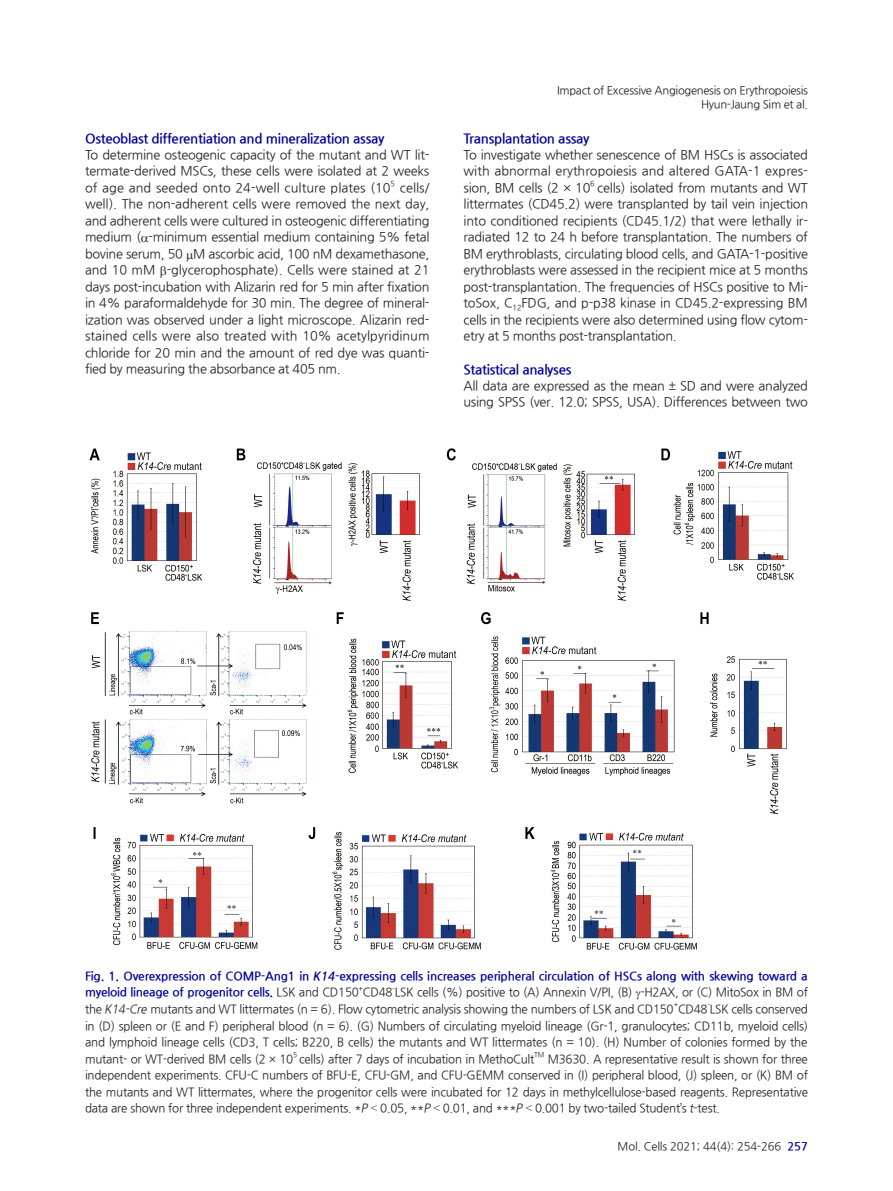
<style>
.page{position:relative;width:893px;height:1191px;background:#fff}
.page>*{position:absolute;margin:0;border:0;box-sizing:border-box;transform-origin:0 0}
.t1{font:700 13.5px "Nanum Gothic";letter-spacing:-.025em;color:#00009a}
.t2{font:12.75px/16.5px "Nanum Gothic";letter-spacing:-.025em;color:#231f20;text-align:justify}
.t3{font:12px/16.5px "Nanum Gothic";letter-spacing:-.02em;color:#231f20;text-align:justify}
.t4{font:700 12px/16.5px "Nanum Gothic";letter-spacing:-.015em;color:#00009a}
.t5{font:11.25px/13.5px "Nanum Gothic";letter-spacing:-.025em;color:#231f20;text-align:right}
.t6{font:7.5px "Nanum Gothic";color:#231f20}
.t7{font:7.05px "Nanum Gothic";color:#231f20}
.s1{font-style:italic}
.s2{font-weight:400;color:#231f20}
.s3{font-family:"Times New Roman"}
.s4{font-weight:700;color:#00009a}
</style>
<div class="page">
<img style="left:89px;top:448px;width:705px;height:502px">
<p class="t1" style="left:85px;top:132px;width:301px">Osteoblast differentiation and mineralization assay</p>
<p class="t2" style="left:85px;top:146px;width:346px">To determine osteogenic capacity of the mutant and WT lit&shy;termate-derived MSCs, these cells were isolated at 2 weeks of age and seeded onto 24-well culture plates (10</p>
<p class="t6" style="left:390px;top:180px;width:6px">5</p>
<p class="t2" style="left:85px;top:179px;width:346px;text-indent:315px">cells/ well). The non-adherent cells were removed the next day, and adherent cells were cultured in osteogenic differentiating medium ( -minimum essential medium containing 5% fetal bovine serum, 50 M ascorbic acid, 100 nM dexamethasone, and 10 mM -glycerophosphate). Cells were stained at 21 days post-incubation with Alizarin red for 5 min after fixation in 4% paraformaldehyde for 30 min. The degree of mineral&shy;ization was observed under a light microscope. Alizarin red&shy;stained cells were also treated with 10% acetylpyridinum chloride for 20 min and the amount of red dye was quanti&shy;fied by measuring the absorbance at 405 nm.</p>
<p class="t5" style="left:557px;top:84px;width:252px">Impact of Excessive Angiogenesis on Erythropoiesis<br>Hyun-Jaung Sim et al.</p>
<p class="t1" style="left:463px;top:132px;width:127px">Transplantation assay</p>
<p class="t2" style="left:463px;top:146px;width:346px">To investigate whether senescence of BM HSCs is associated with abnormal erythropoiesis and altered GATA-1 expres&shy;sion, BM cells (2 × 10</p>
<p class="t6" style="left:590px;top:180px;width:6px">6</p>
<p class="t2" style="left:463px;top:179px;width:346px;text-indent:134px">cells) isolated from mutants and WT littermates (CD45.2) were transplanted by tail vein injection into conditioned recipients (CD45.1/2) that were lethally ir&shy;radiated 12 to 24 h before transplantation. The numbers of BM erythroblasts, circulating blood cells, and GATA-1-positive erythroblasts were assessed in the recipient mice at 5 months post-transplantation. The frequencies of HSCs positive to Mi&shy;toSox, C<sub>12</sub>FDG, and p-p38 kinase in CD45.2-expressing BM cells in the recipients were also determined using flow cytom&shy;etry at 5 months post-transplantation.</p>
<p class="t1" style="left:463px;top:363px;width:109px">Statistical analyses</p>
<p class="t2" style="left:463px;top:377px;width:346px">All data are expressed as the mean ± SD and were analyzed using SPSS (ver. 12.0; SPSS, USA). Differences between two</p>
<p class="t4" style="left:85px;top:968px;width:724px">Fig. 1. Overexpression of COMP-Ang1 in <span class="s1">K14</span>-expressing cells increases peripheral circulation of HSCs along with skewing toward a myeloid lineage of progenitor cells. <span class="s2">LSK and CD150 CD48 LSK cells (%) positive to (A) Annexin V/PI, (B) -H2AX, or (C) MitoSox in BM of</span></p>
<p class="t7" style="left:359px;top:985px;width:6px">+</p>
<p class="t7" style="left:392px;top:985px;width:4px">-</p>
<p class="t3" style="left:85px;top:1001px;width:724px">the <span class="s1">K14-Cre</span> mutants and WT littermates (n <span class="s1">=</span> 6). Flow cytometric analysis showing the numbers of LSK and CD150 CD48 LSK cells conserved</p>
<p class="t7" style="left:674px;top:1001px;width:6px">+</p>
<p class="t7" style="left:707px;top:1001px;width:4px">-</p>
<p class="t3" style="left:85px;top:1017px;width:724px">in (D) spleen or (E and F) peripheral blood (n = 6). (G) Numbers of circulating myeloid lineage (Gr-1, granulocytes; CD11b, myeloid cells) and lymphoid lineage cells (CD3, T cells; B220, B cells) the mutants and WT littermates (n = 10). (H) Number of colonies formed by the mutant- or WT-derived BM cells (2 × 10</p>
<p class="t7" style="left:293px;top:1051px;width:6px">5</p>
<p class="t3" style="left:299px;top:1050px;width:237px">cells) after 7 days of incubation in MethoCult</p>
<p class="t7" style="left:534px;top:1051px;width:12px">TM</p>
<p class="t3" style="left:85px;top:1050px;width:724px;text-indent:463px">M3630. A representative result is shown for three independent experiments. CFU-C numbers of BFU-E, CFU-GM, and CFU-GEMM conserved in (I) peripheral blood, (J) spleen, or (K) BM of the mutants and WT littermates, where the progenitor cells were incubated for 12 days in methylcellulose-based reagents. Representative data are shown for three independent experiments. *<span class="s1">P</span> <span class="s3">&lt;</span> 0.05, **<span class="s1">P</span> <span class="s3">&lt;</span> 0.01, and ***<span class="s1">P</span> <span class="s3">&lt;</span> 0.001 by two-tailed Student’s <span class="s1">t</span>-test.</p>
<p class="t5" style="left:618px;top:1139px;width:192px">Mol. Cells 2021; 44(4): 254-266 <span class="s4">257</span></p>
</div>
